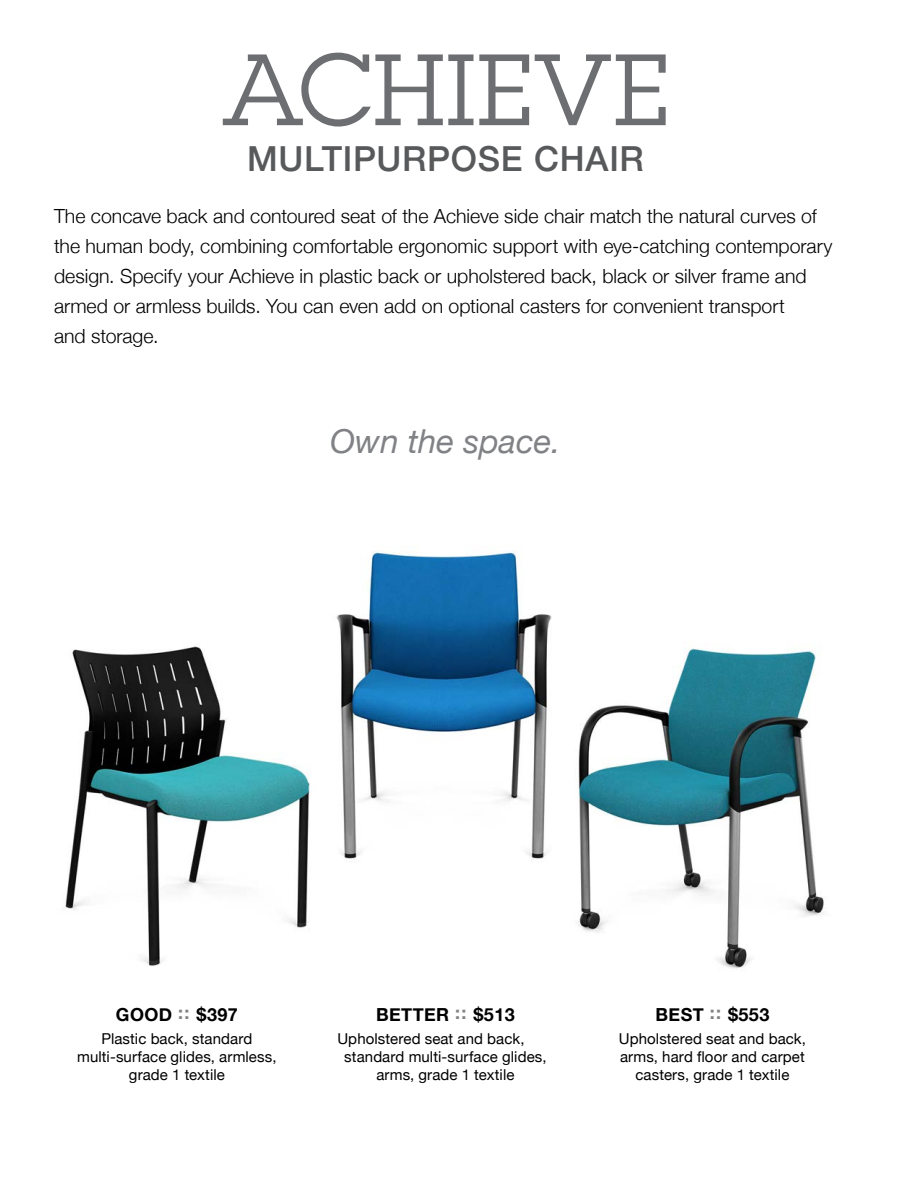
<style>
.page{position:relative;width:918px;height:1188px;background:#fff}
.page>*{position:absolute;margin:0;border:0;box-sizing:border-box;transform-origin:0 0}
.t1{font:99px "Lubalin Graph Std";letter-spacing:.015em;color:#6d6e71}
.t2{font:500 34.5px "Helvetica Neue";letter-spacing:.02em;color:#58595b}
.t3{font:italic 33px "Helvetica Neue";color:#808285}
.t4{font:300 19.5px/30px "Helvetica Neue";color:#000}
.t5{font:700 18px "Helvetica Neue";letter-spacing:.025em;color:#000}
.t6{font:15px/18px "Helvetica Neue";letter-spacing:.005em;color:#000;text-align:center}
.s1{color:#808285}
</style>
<div class="page">
<img style="left:63px;top:646px;width:247px;height:320px">
<img style="left:577px;top:648px;width:247px;height:321px">
<img style="left:336px;top:551px;width:216px;height:308px">
<h1 class="t1" style="left:222px;top:28px;width:448px">ACHIEVE</h1>
<h2 class="t2" style="left:247px;top:131px;width:398px">MULTIPURPOSE CHAIR</h2>
<p class="t4" style="left:54px;top:199px;width:780px">The concave back and contoured seat of the Achieve side chair match the natural curves of the human body, combining comfortable ergonomic support with eye-catching contemporary design. Specify your Achieve in plastic back or upholstered back, black or silver frame and armed or armless builds. You can even add on optional casters for convenient transport<br>and storage.</p>
<h3 class="t3" style="left:330px;top:417px;width:232px">Own the space.</h3>
<p class="t5" style="left:116px;top:1001px;width:123px">GOOD <span class="s1">::</span> $397</p>
<p class="t6" style="left:77px;top:1030px;width:201px">Plastic back, standard multi-surface glides, armless, grade 1 textile</p>
<p class="t5" style="left:376px;top:1001px;width:140px">BETTER <span class="s1">::</span> $513</p>
<p class="t6" style="left:337px;top:1030px;width:189px">Upholstered seat and back,</p>
<p class="t6" style="left:344px;top:1048px;width:204px">standard multi-surface glides,</p>
<p class="t6" style="left:376px;top:1066px;width:140px">arms, grade 1 textile</p>
<p class="t5" style="left:655px;top:1001px;width:115px">BEST <span class="s1">::</span> $553</p>
<p class="t6" style="left:619px;top:1030px;width:189px">Upholstered seat and back, arms, hard floor and carpet casters, grade 1 textile</p>
</div>
